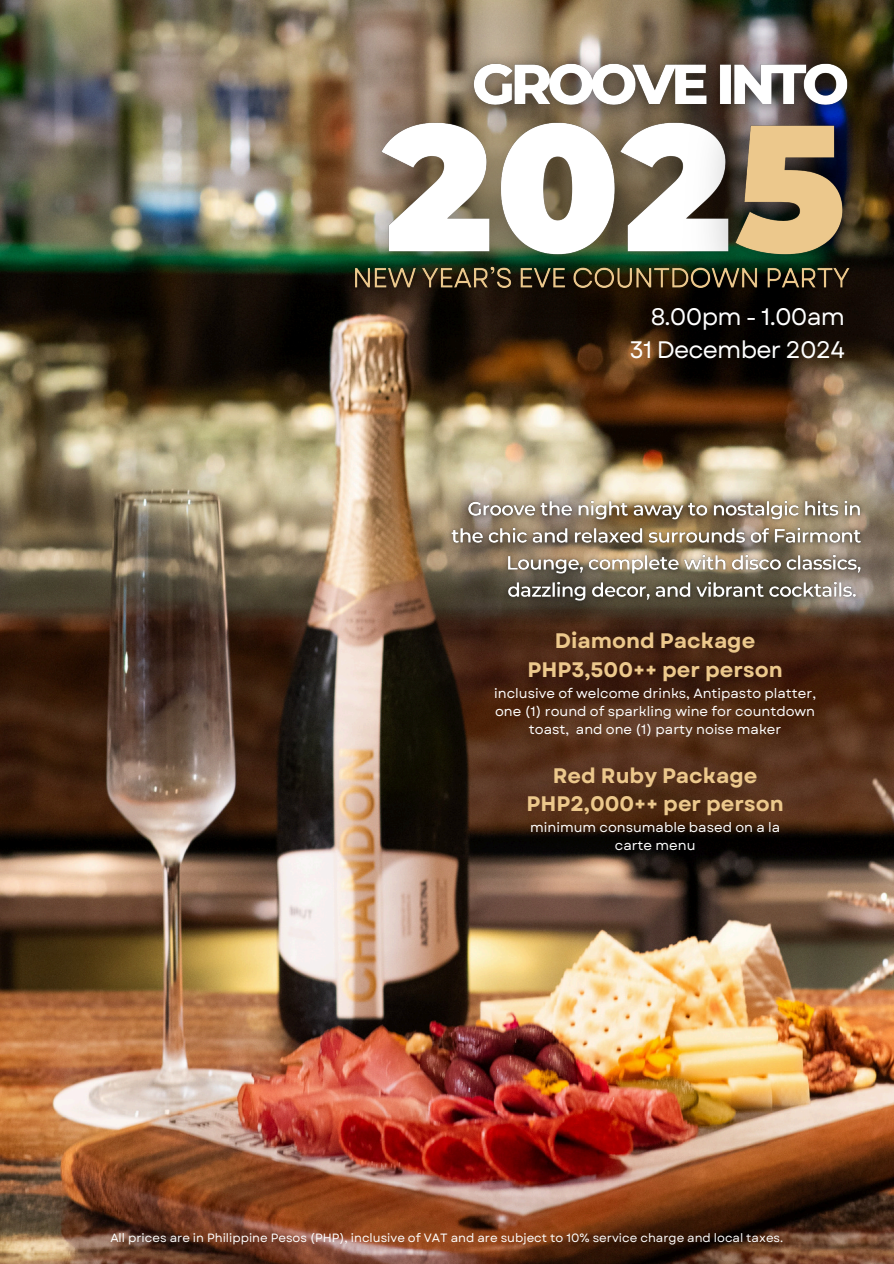
<style>
.page{position:relative;width:894px;height:1264px;background:#fff}
.page>*{position:absolute;margin:0;border:0;box-sizing:border-box;transform-origin:0 0}
.t1{font:23.85px/32.4px "Garet";letter-spacing:-.035em;color:#fff;text-align:right}
.t2{font:700 21px/28px "Garet";color:#ecc88c;text-align:center}
.t3{font:13.5px/18px "Garet";color:#fff;text-align:center}
.t4{font:12px "Garet";color:#fff}
</style>
<div class="page">
<img style="left:0;top:0;width:893px;height:1263px">
<img style="left:303px;top:50px;width:590px;height:288px">
<img style="left:449px;top:40px;width:423px;height:41px">
<img style="left:347px;top:259px;width:511px;height:40px">
<img style="left:441px;top:490px;width:429px;height:122px">
<img style="left:472px;top:52px;width:372px;height:29px">
<img style="left:353px;top:264px;width:31px;height:31px">
<img style="left:562px;top:304px;width:282px;height:60px">
<img style="left:446px;top:499px;width:414px;height:104px">
<img style="left:384px;top:81px;width:509px;height:214px">
<h1 class="t1" style="left:629px;top:301px;width:217px">8.00pm - 1.00am<br>31 December 2024</h1>
<h6 class="t2" style="left:527px;top:627px;width:256px">Diamond Package<br>PHP3,500++ per person</h6>
<h6 class="t3" style="left:494px;top:684px;width:323px">inclusive of welcome drinks, Antipasto platter, one (1) round of sparkling wine for countdown toast, and one (1) party noise maker</h6>
<p class="t2" style="left:526px;top:761px;width:258px">Red Ruby Package<br>PHP2,000++ per person</p>
<p class="t3" style="left:530px;top:818px;width:251px">minimum consumable based on a la carte menu</p>
<h6 class="t4" style="left:110px;top:1229px;width:674px">All prices are in Philippine Pesos (PHP), inclusive of VAT and are subject to 10% service charge and local taxes.</h6>
</div>
